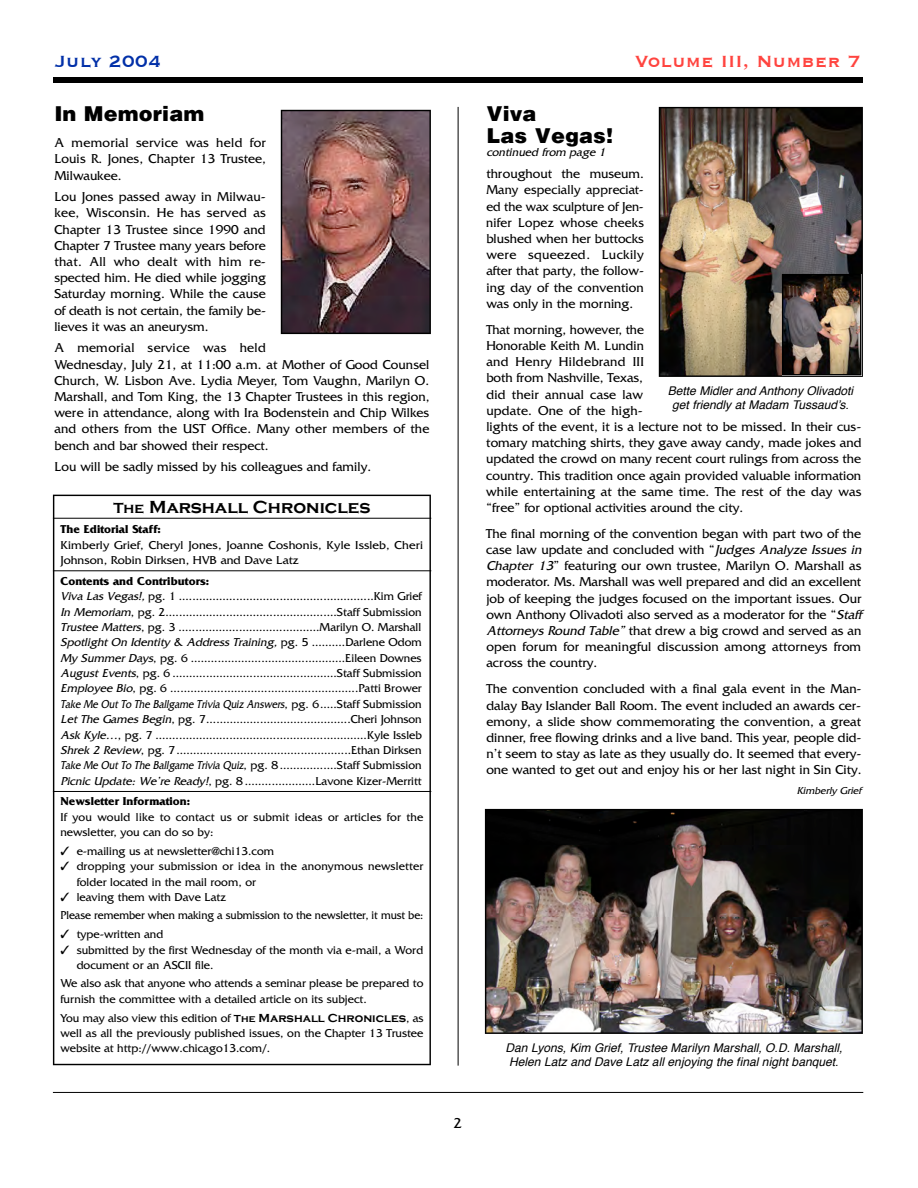
<style>
.page{position:relative;width:918px;height:1188px;background:#fff}
.page>*{position:absolute;margin:0;border:0;box-sizing:border-box;transform-origin:0 0}
.t1{font:900 21px/21.3px "Helvetica";color:#000}
.t2{font:700 21px "Copperplate Gothic BT";color:#ff443f}
.t3{font:700 21px "Copperplate Gothic BT";color:#0230a8}
.t4{font:700 18px "Copperplate Gothic";color:#000}
.t5{font:15px "Friz Quadrata";color:#000}
.t6{font:13.5px/16.2px "Friz Quadrata";letter-spacing:.005em;color:#000;text-align:justify}
.t7{font:12px/15.5px "Friz Quadrata";color:#000}
.t8{font:italic 12px/14.4px "Helvetica";color:#000;text-align:center}
.t9{font:12px/15.5px "Friz Quadrata";color:#000;scale:1.05 1}
.t10{font:700 12px "Friz Quadrata";color:#000}
.t11{font:italic 12px "Friz Quadrata";color:#000}
.t12{font:italic 10.5px "Friz Quadrata";color:#000}
.s1{font-size:15px}
.s2{font-weight:700}
.s3{font-style:italic}
.s4{font-family:"Copperplate Gothic";font-weight:700;font-size:10.5px}
.s5{font-family:"Copperplate Gothic";font-weight:700}
</style>
<div class="page">
<svg style="left:53px;top:495px;width:378px;height:570px"></svg>
<div style="left:53px;top:77px;width:810px;height:6px;background:#000"></div>
<hr style="left:458px;top:107px;width:1px;height:959px;background:#000">
<hr style="left:53px;top:1092px;width:810px;height:1px;background:#000">
<hr style="left:53px;top:571px;width:378px;height:1px;background:#000">
<hr style="left:53px;top:518px;width:378px;height:1px;background:#000">
<hr style="left:53px;top:791px;width:378px;height:1px;background:#000">
<img style="left:659px;top:107px;width:204px;height:270px">
<img style="left:782px;top:274px;width:79px;height:101px">
<img style="left:281px;top:110px;width:150px;height:224px">
<img style="left:485px;top:809px;width:378px;height:225px">
<h1 class="t3" style="left:54px;top:50px;width:109px">July 2004</h1>
<h1 class="t2" style="left:635px;top:50px;width:228px">Volume III, Number 7</h1>
<h1 class="t1" style="left:54px;top:102px;width:152px">In Memoriam</h1>
<p class="t6" style="left:54px;top:136px;width:213px">A memorial service was held for Louis R. Jones, Chapter 13 Trustee, Milwaukee.</p>
<p class="t6" style="left:54px;top:190px;width:213px">Lou Jones passed away in Milwau&shy;kee, Wisconsin. He has served as Chapter 13 Trustee since 1990 and Chapter 7 Trustee many years before that. All who dealt with him re&shy;spected him. He died while jogging Saturday morning. While the cause of death is not certain, the family be&shy;lieves it was an aneurysm.</p>
<p class="t6" style="left:54px;top:341px;width:377px;text-align:left">A memorial service was held<br>Wednesday, July 21, at 11:00 a.m. at Mother of Good Counsel Church, W. Lisbon Ave. Lydia Meyer, Tom Vaughn, Marilyn O.<br>Marshall, and Tom King, the 13 Chapter Trustees in this region, were in attendance, along with Ira Bodenstein and Chip Wilkes and others from the UST Office. Many other members of the bench and bar showed their respect.</p>
<p class="t6" style="left:54px;top:460px;width:318px">Lou will be sadly missed by his colleagues and family.</p>
<h2 class="t4" style="left:113px;top:497px;width:259px"><span class="s1">The</span> Marshall Chronicles</h2>
<p class="t10" style="left:60px;top:525px;width:102px">The Editorial Staff:</p>
<p class="t9" style="left:60px;top:538px;width:347px">Kimberly Grief, Cheryl Jones, Joanne Coshonis, Kyle Issleb, Cheri<br>Johnson, Robin Dirksen, HVB and Dave Latz</p>
<p class="t7" style="left:60px;top:574px;width:363px"><span class="s2">Contents and Contributors:<br></span><span class="s3">Viva Las Vegas!,</span> pg. 1 ..........................................................Kim Grief <span class="s3">In Memoriam</span>, pg. 2...................................................Staff Submission <span class="s3">Trustee Matters</span>, pg. 3 ..........................................Marilyn O. Marshall <span class="s3">Spotlight On Identity &amp; Address Training,</span> pg. 5 ..........Darlene Odom <span class="s3">My Summer Days</span>, pg. 6 ..............................................Eileen Downes <span class="s3">August Events</span>, pg. 6 .................................................Staff Submission <span class="s3">Employee Bio</span>, pg. 6 ........................................................Patti Brower <span class="s3">Take Me Out To The Ballgame Trivia Quiz Answers</span>, pg. 6.....Staff Submission <span class="s3">Let The Games Begin</span>, pg. 7...........................................Cheri Johnson <span class="s3">Ask Kyle…</span>, pg. 7 ...............................................................Kyle Issleb <span class="s3">Shrek 2 Review</span>, pg. 7....................................................Ethan Dirksen <span class="s3">Take Me Out To The Ballgame Trivia Quiz</span>, pg. 8.................Staff Submission <span class="s3">Picnic Update: We’re Ready!</span>, pg. 8 .....................Lavone Kizer-Merritt</p>
<p class="t10" style="left:60px;top:797px;width:131px">Newsletter Information:</p>
<p class="t7" style="left:60px;top:810px;width:364px">If you would like to contact us or submit ideas or articles for the newsletter, you can do so by:</p>
<p class="t7" style="left:60px;top:844px;width:215px">✓ e-mailing us at newsletter@chi13.com</p>
<p class="t7" style="left:77px;top:860px;width:348px;text-indent:-16px">✓ dropping your submission or idea in the anonymous newsletter folder located in the mail room, or</p>
<p class="t7" style="left:60px;top:889px;width:364px;line-height:18.3px">✓ leaving them with Dave Latz<br>Please remember when making a submission to the newsletter, it must be:</p>
<p class="t7" style="left:60px;top:928px;width:104px">✓ type-written and</p>
<p class="t7" style="left:77px;top:943px;width:348px;text-indent:-16px">✓ submitted by the first Wednesday of the month via e-mail, a Word document or an ASCII file.</p>
<p class="t7" style="left:60px;top:977px;width:364px">We also ask that anyone who attends a seminar please be prepared to furnish the committee with a detailed article on its subject.</p>
<p class="t7" style="left:60px;top:1011px;width:365px;text-align:justify">You may also view this edition of <span class="s4">The</span> <span class="s5">Marshall Chronicles</span>, as well as all the previously published issues, on the Chapter 13 Trustee website at http://www.chicago13.com/.</p>
<h1 class="t1" style="left:486px;top:102px;width:128px">Viva<br>Las Vegas!</h1>
<p class="t11" style="left:486px;top:148px;width:123px">continued from page 1</p>
<p class="t6" style="left:486px;top:167px;width:159px">th roughout the museum.<br>Many especially appreciat&shy;ed the wax sculpture of Jen&shy;nifer Lopez whose cheeks blushed when her buttocks w e re squeezed. Luckily after that party, the follow&shy;ing day of the convention was only in the morning.</p>
<p class="t6" style="left:486px;top:322px;width:377px;text-align:left">That morning, however, the<br>Honorable Keith M. Lundin<br>and Henry Hildebrand III<br>both from Nashville, Texas,<br>did their annual case law<br>update. One of the high-<br>lights of the event, it is a lecture not to be missed. In their cus&shy;tomary matching shirts, they gave away candy, made jokes and updated the crowd on many recent court rulings from across the country. This tradition once again provided valuable information while entertaining at the same time. The rest of the day was “free” for optional activities around the city.</p>
<p class="t6" style="left:486px;top:527px;width:379px;text-align:left">The final morning of the convention began with part two of the case law update and concluded with “<span class="s3">Judges Analyze Issues in Chapter 13</span>” featuring our own trustee, Marilyn O. Marshall as moderator. Ms. Marshall was well prepared and did an excellent job of keeping the judges focused on the important issues. Our own Anthony Olivadoti also served as a moderator for the “<span class="s3">Staff Attorneys Round Table”</span> that drew a big crowd and served as an open forum for meaningful discussion among attorneys from across the country.</p>
<p class="t6" style="left:486px;top:682px;width:377px">The convention concluded with a final gala event in the Man&shy;dalay Bay Islander Ball Room. The event included an awards cer&shy;emony, a slide show commemorating the convention, a great dinner, free flowing drinks and a live band. This year, people did&shy;n’t seem to stay as late as they usually do. It seemed that every&shy;one wanted to get out and enjoy his or her last night in Sin City.</p>
<p class="t12" style="left:797px;top:787px;width:66px">Kimberly Grief</p>
<p class="t8" style="left:668px;top:384px;width:190px">Bette Midler and Anthony Olivadoti get friendly at Madam Tussaud’s.</p>
<p class="t5" style="left:454px;top:1118px;width:10px">2</p>
<p class="t8" style="left:505px;top:1041px;width:341px">Dan Lyons, Kim Grief, Trustee Marilyn Marshall, O.D. Marshall,<br>Helen Latz and Dave Latz all enjoying the final night banquet.</p>
</div>
